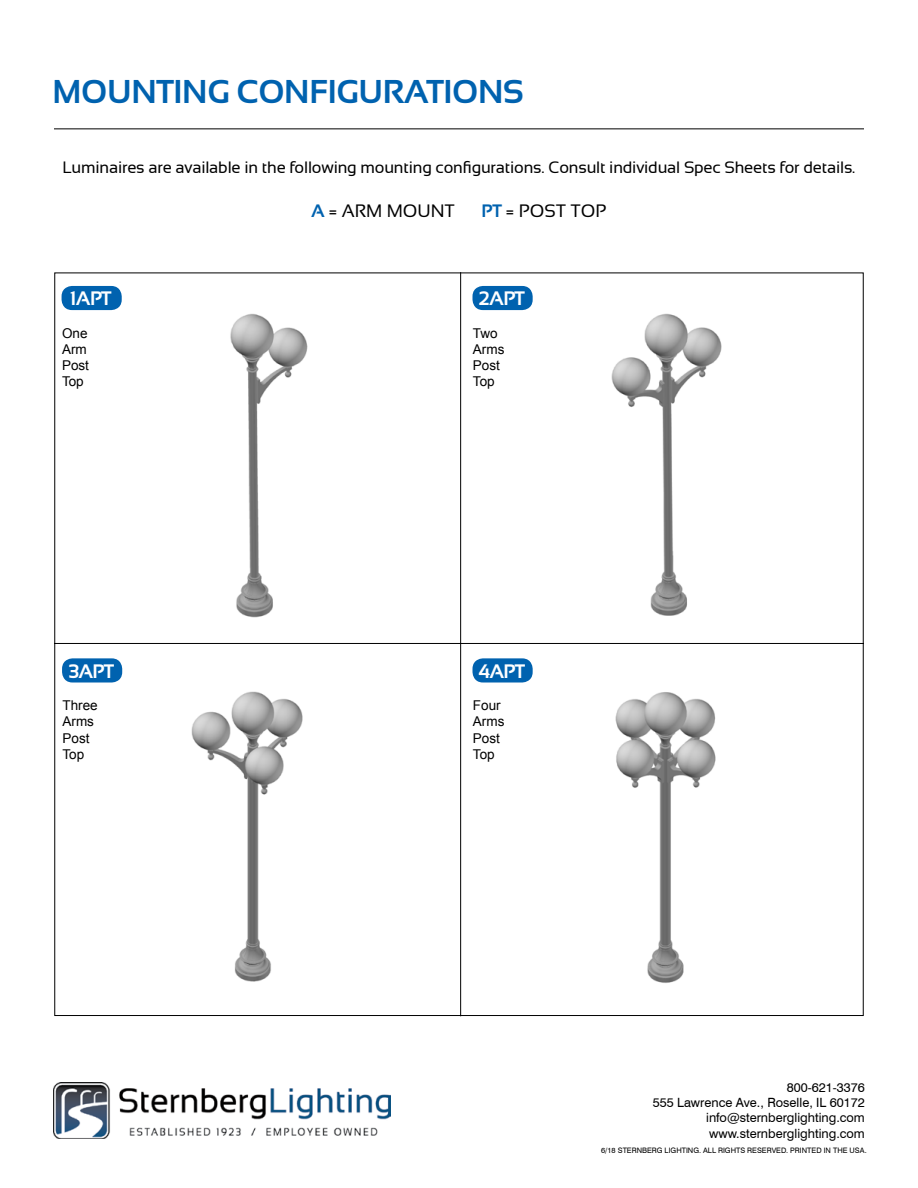
<style>
.page{position:relative;width:918px;height:1188px;background:#fff}
.page>*{position:absolute;margin:0;border:0;box-sizing:border-box;transform-origin:0 0}
.t1{font:700 33px "Sansation";letter-spacing:-.01em;color:#0062af}
.t2{font:700 19.5px "Sansation";letter-spacing:-.035em;color:#fff}
.t3{font:18px "Sansation";color:#000}
.t4{font:16.5px "Sansation";letter-spacing:-.01em;color:#000}
.t5{font:13.5px/16.2px "Arial";color:#000}
.t6{font:12.75px/15.3px "Swiss 721 BT";color:#000;text-align:right}
.t7{font:7.5px "Swiss 721 BT";color:#000}
.s1{font-weight:700;color:#0062af}
</style>
<div class="page">
<img style="left:615px;top:692px;width:101px;height:291px">
<img style="left:191px;top:691px;width:112px;height:291px">
<img style="left:54px;top:1083px;width:337px;height:56px">
<hr style="left:54px;top:128px;width:810px;height:1px;background:#000">
<div style="left:62px;top:286px;width:60px;height:24px;background:#0062af;border-radius:11px"></div>
<div style="left:472px;top:286px;width:61px;height:24px;background:#0062af;border-radius:11px"></div>
<div style="left:472px;top:658px;width:61px;height:25px;background:#0062af;border-radius:11px"></div>
<div style="left:62px;top:658px;width:60px;height:25px;background:#0062af;border-radius:11px"></div>
<hr style="left:460px;top:272px;width:1px;height:744px;background:#000">
<hr style="left:54px;top:643px;width:810px;height:1px;background:#000">
<img style="left:230px;top:313px;width:78px;height:305px">
<img style="left:611px;top:313px;width:111px;height:303px">
<h1 class="t1" style="left:52px;top:73px;width:473px">MOUNTING CONFIGURATIONS</h1>
<p class="t4" style="left:62px;top:158px;width:795px">Luminaires are available in the following mounting configurations. Consult individual Spec Sheets for details.</p>
<p class="t3" style="left:311px;top:200px;width:145px"><span class="s1">A</span> = ARM MOUNT</p>
<p class="t3" style="left:481px;top:200px;width:127px"><span class="s1">PT</span> = POST TOP</p>
<p class="t2" style="left:70px;top:287px;width:43px">1APT</p>
<p class="t2" style="left:479px;top:287px;width:48px">2APT</p>
<p class="t5" style="left:62px;top:325px;width:29px">One<br>Arm<br>Post<br>Top</p>
<p class="t5" style="left:473px;top:325px;width:33px">Two<br>Arms<br>Post<br>Top</p>
<p class="t2" style="left:68px;top:660px;width:47px">3APT</p>
<p class="t2" style="left:478px;top:660px;width:48px">4APT</p>
<p class="t5" style="left:63px;top:697px;width:37px">Three<br>Arms<br>Post<br>Top</p>
<p class="t5" style="left:473px;top:697px;width:33px">Four<br>Arms<br>Post<br>Top</p>
<p class="t6" style="left:653px;top:1079px;width:214px">800-621-3376<br>555 Lawrence Ave., Roselle, IL 60172 info@sternberglighting.com www.sternberglighting.com</p>
<p class="t7" style="left:601px;top:1146px;width:267px">6/18 STERNBERG LIGHTING. ALL RIGHTS RESERVED. PRINTED IN THE USA.</p>
</div>
